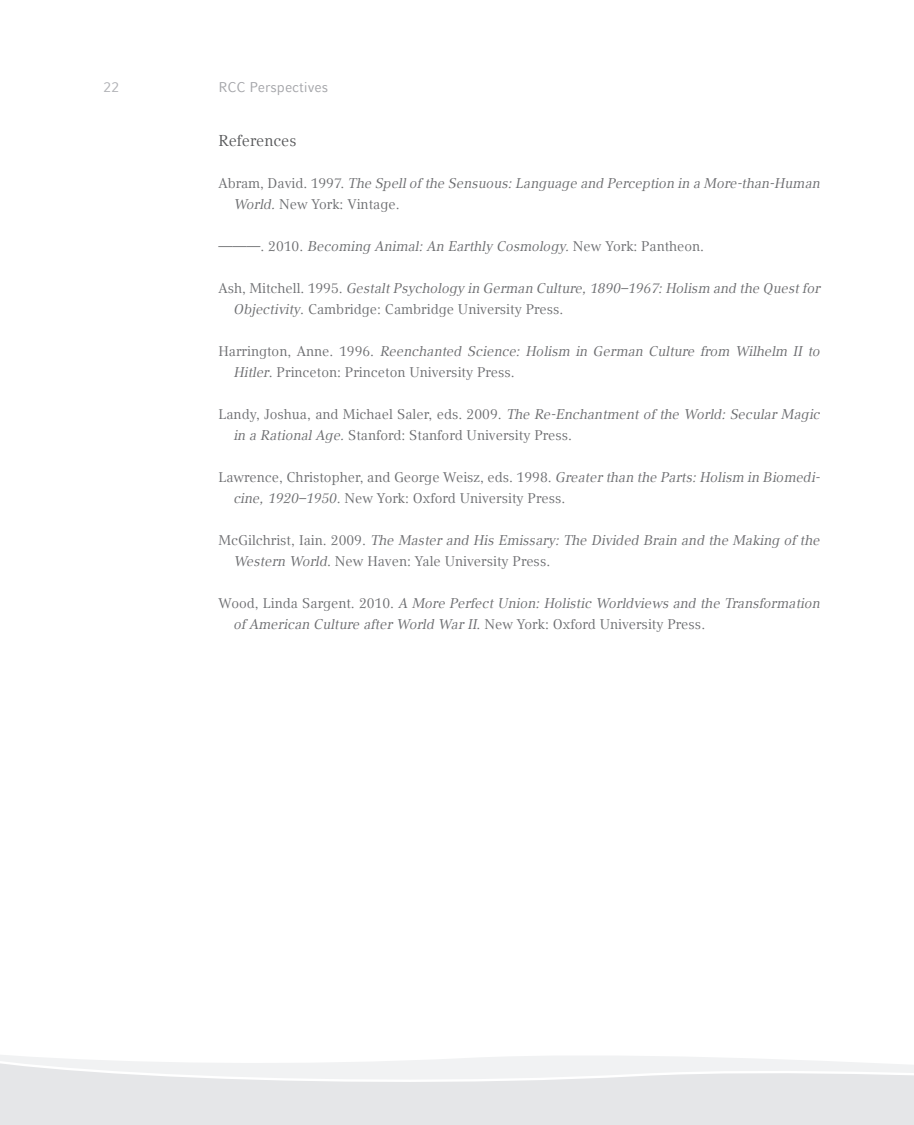
<style>
.page{position:relative;width:914px;height:1125px;background:#fff}
.page>*{position:absolute;margin:0;border:0;box-sizing:border-box;transform-origin:0 0}
.t1{font:15.75px "LMU Compatil Text";color:#57585a}
.t2{font:italic 14px/21px "LMU Compatil Text";color:#6c6d70}
.t3{font:14px/21px "LMU Compatil Text";color:#6c6d70}
.t4{font:14px "LMU Compatil Fact";color:#a4a5a9}
.t5{font:14px "LMU Compatil Fact";color:#b2b3b7}
.s1{font-style:normal}
.s2{font-style:italic}
</style>
<div class="page">
<svg style="left:0;top:1055px;width:913px;height:70px;fill:#e5e6e8"></svg>
<p class="t5" style="left:103px;top:79px;width:17px">22</p>
<p class="t4" style="left:218px;top:79px;width:111px">RCC Perspectives</p>
<p class="t1" style="left:218px;top:131px;width:80px">References</p>
<p class="t2" style="left:233px;top:172px;width:588px;text-indent:-15px"><span class="s1">Abram, David. 1997.</span> The Spell of the Sensuous: Language and Perception in a More-than-Human<br>World. <span class="s1">New York: Vintage.</span></p>
<p class="t2" style="left:218px;top:235px;width:487px"><span class="s1">———. 2010.</span> Becoming Animal: An Earthly Cosmology. <span class="s1">New York: Pantheon.</span></p>
<p class="t2" style="left:233px;top:277px;width:588px;text-indent:-15px"><span class="s1">Ash, Mitchell. 1995.</span> Gestalt Psychology in German Culture, 1890–1967: Holism and the Quest for<br>Objectivity<span class="s1">. Cambridge: Cambridge University Press.</span></p>
<p class="t2" style="left:233px;top:340px;width:588px;text-indent:-15px"><span class="s1">Harrington, Anne. 1996.</span> Reenchanted Science: Holism in German Culture from Wilhelm II to<br>Hitler<span class="s1">. Princeton: Princeton University Press.</span></p>
<p class="t3" style="left:233px;top:403px;width:588px;text-indent:-15px">Landy, Joshua, and Michael Saler, eds. 2009. <span class="s2">The Re-Enchantment of the World: Secular Magic in a Rational Age.</span> Stanford: Stanford University Press.</p>
<p class="t3" style="left:233px;top:466px;width:588px;text-indent:-15px">Lawrence, Christopher, and George Weisz, eds. 1998. <span class="s2">Greater than the Parts: Holism in Biomedi&shy;cine, 1920–1950</span>. New York: Oxford University Press.</p>
<p class="t2" style="left:233px;top:529px;width:587px;text-indent:-15px"><span class="s1">McGilchrist, Iain. 2009.</span> The Master and His Emissary: The Divided Brain and the Making of the<br>Western World<span class="s1">. New Haven: Yale University Press.</span></p>
<p class="t2" style="left:233px;top:592px;width:588px;text-indent:-15px"><span class="s1">Wood, Linda Sargent. 2010.</span> A More Perfect Union: Holistic Worldviews and the Transformation of American Culture after World War II<span class="s1">. New York: Oxford University Press.</span></p>
</div>
